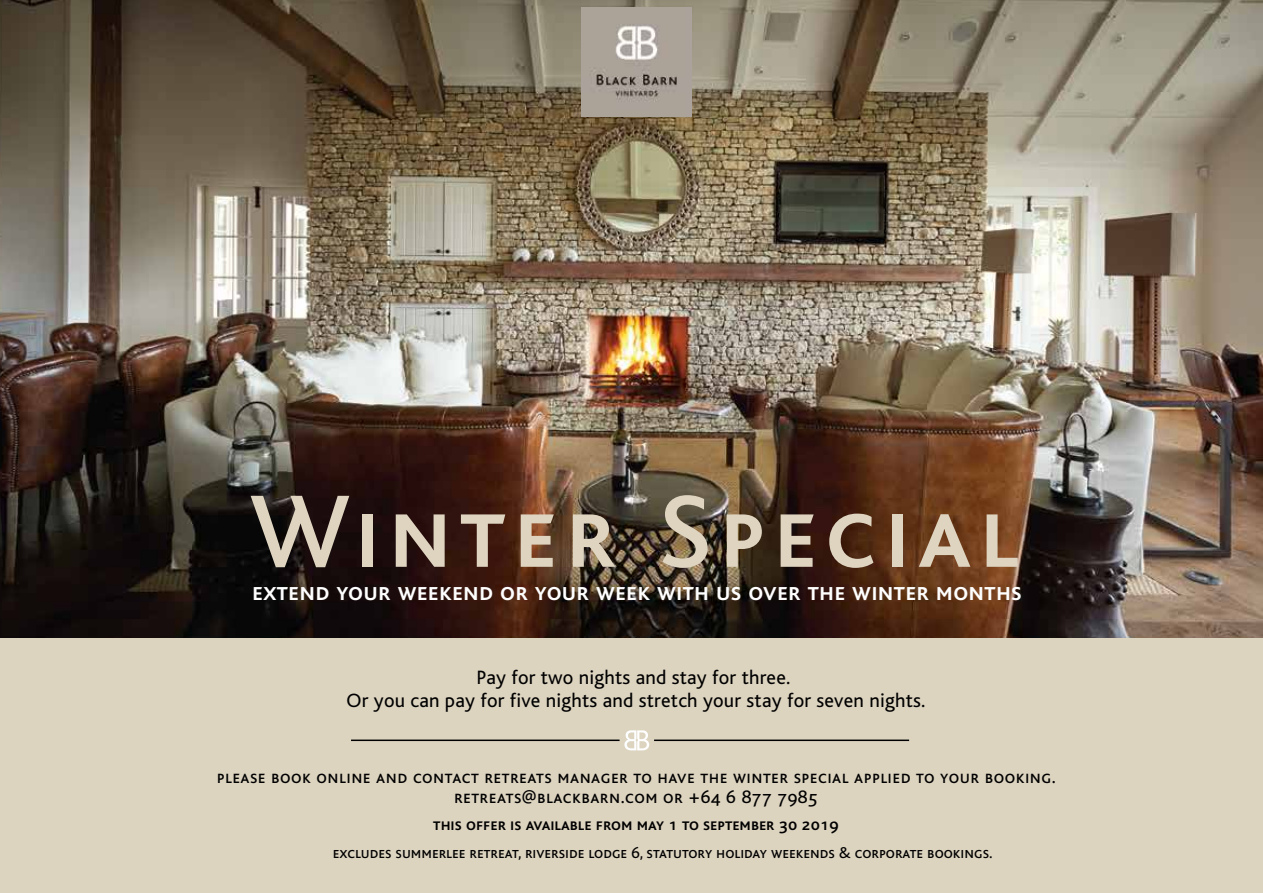
<style>
.page{position:relative;width:1263px;height:893px;background:#fff}
.page>*{position:absolute;margin:0;border:0;box-sizing:border-box;transform-origin:0 0}
.t1{font:500 107.7px "Bliss Caps";letter-spacing:.075em;color:#ded4c0}
.t2{font:500 26.55px "Bliss Caps";letter-spacing:.01em;color:#fff}
.t3{font:20.25px/23.1px "Bliss";letter-spacing:.01em;color:#010101;text-align:center}
.t4{font:19.05px/19.5px "Bliss Caps";letter-spacing:.025em;color:#010101;text-align:center}
.t5{font:500 17.7px "Bliss Caps";color:#010101}
.t6{font:16.5px "Bliss Caps";color:#010101}
</style>
<div class="page">
<img style="left:0;top:0;width:1263px;height:638px">
<div style="left:0;top:638px;width:1263px;height:255px;background:#ddd4c0"></div>
<hr style="left:654px;top:739px;width:255px;height:2px;background:#010101">
<svg style="left:624px;top:730px;width:25px;height:20px"></svg>
<hr style="left:351px;top:739px;width:269px;height:2px;background:#010101">
<img style="left:582px;top:7px;width:109px;height:110px">
<h1 class="t1" style="left:250px;top:475px;width:770px">Winter Special</h1>
<h2 class="t2" style="left:252px;top:578px;width:771px">extend your weekend or your week with us over the winter months</h2>
<p class="t3" style="left:347px;top:666px;width:580px">Pay for two nights and stay for three.<br>Or you can pay for five nights and stretch your stay for seven nights.</p>
<p class="t4" style="left:217px;top:767px;width:840px">please book online and contact retreats manager to have the winter special applied to your booking. retreats@blackbarn.com or +64 6 877 7985</p>
<p class="t5" style="left:433px;top:815px;width:407px">this offer is available from may 1 to september 30 2019</p>
<p class="t6" style="left:333px;top:844px;width:661px">excludes summerlee retreat, riverside lodge 6, statutory holiday weekends &amp; corporate bookings.</p>
<p class="t6" style="left:524px;top:844px;width:252px">excludes statutory holiday weekends</p>
</div>
